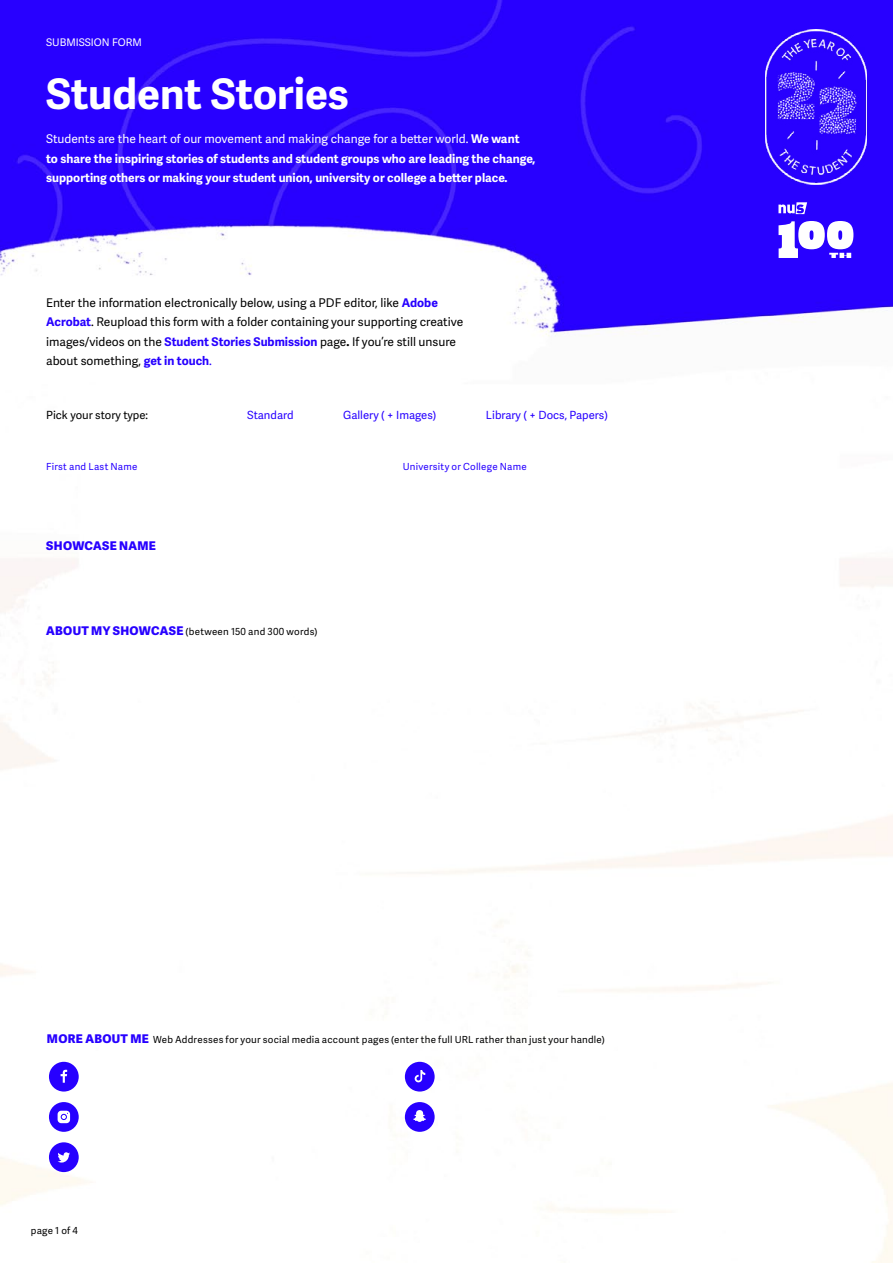
<style>
.page{position:relative;width:893px;height:1263px;background:#fff}
.page>*{position:absolute;margin:0;border:0;box-sizing:border-box;transform-origin:0 0}
.t1{font:700 42px "Adelle Sans";color:#fff}
.t2{font:12px/19.5px "Adelle Sans";color:#000}
.t3{font:700 12px/19.5px "Adelle Sans";color:#fff}
.t4{font:800 12px "Adelle Sans";letter-spacing:.025em;color:#2700ff}
.t5{font:11.25px "Adelle Sans";color:#2700ff}
.t6{font:11.25px "Adelle Sans";color:#000}
.t7{font:10.5px "Adelle Sans";color:#fff}
.t8{font:9.75px "Adelle Sans";letter-spacing:.02em;color:#000}
.t9{font:9.75px "Adelle Sans";letter-spacing:.025em;color:#2700ff}
.s1{font-weight:400}
.s2{font-weight:700;color:#2700ff}
.s3{font-weight:700}
.s4{color:#2700ff}
.s5{font-weight:800;font-size:12px;color:#2700ff}
</style>
<div class="page">
<img style="left:0;top:0;width:893px;height:1263px">
<div style="left:49px;top:1062px;width:30px;height:29px;background:#2700ff;border-radius:50%"></div>
<svg style="left:61px;top:1070px;width:6px;height:13px"></svg>
<div style="left:49px;top:1102px;width:30px;height:30px;background:#2700ff;border-radius:50%"></div>
<svg style="left:58px;top:1111px;width:12px;height:12px"></svg>
<div style="left:49px;top:1142px;width:30px;height:30px;background:#2700ff;border-radius:50%"></div>
<svg style="left:58px;top:1152px;width:12px;height:10px"></svg>
<div style="left:405px;top:1062px;width:30px;height:29px;background:#2700ff;border-radius:50%"></div>
<svg style="left:415px;top:1070px;width:10px;height:12px"></svg>
<div style="left:405px;top:1102px;width:30px;height:30px;background:#2700ff;border-radius:50%"></div>
<svg style="left:413px;top:1110px;width:13px;height:12px"></svg>
<img style="left:765px;top:29px;width:101px;height:156px">
<svg style="left:778px;top:221px;width:75px;height:37px"></svg>
<svg style="left:778px;top:202px;width:29px;height:12px"></svg>
<p class="t7" style="left:46px;top:36px;width:97px">SUBMISSION FORM</p>
<h1 class="t1" style="left:46px;top:69px;width:304px">Student Stories</h1>
<p class="t3" style="left:46px;top:129px;width:491px"><span class="s1">Students are the heart of our movement and making change for a better world.</span> We want<br>to share the inspiring stories of students and student groups who are leading the change, supporting others or making your student union, university or college a better place.</p>
<p class="t2" style="left:46px;top:293px;width:419px">Enter the information electronically below, using a PDF editor, like <span class="s2">Adobe Acrobat</span>. Reupload this form with a folder containing your supporting creative images/videos on the <span class="s2">Student Stories Submission</span> page<span class="s3">.</span> If you’re still unsure about something, <span class="s2">get in touch</span><span class="s4">.</span></p>
<p class="t6" style="left:46px;top:408px;width:104px">Pick your story type:</p>
<p class="t5" style="left:247px;top:408px;width:48px">Standard</p>
<p class="t5" style="left:343px;top:408px;width:95px">Gallery ( + Images)</p>
<p class="t5" style="left:486px;top:408px;width:123px">Library ( + Docs, Papers)</p>
<p class="t9" style="left:46px;top:461px;width:93px">First and Last Name</p>
<p class="t9" style="left:403px;top:461px;width:126px">University or College Name</p>
<p class="t4" style="left:46px;top:539px;width:111px">SHOWCASE NAME</p>
<p class="t8" style="left:46px;top:626px;width:273px"><span class="s5">ABOUT MY SHOWCASE</span> (between 150 and 300 words)</p>
<p class="t8" style="left:47px;top:1034px;width:559px"><span class="s5">MORE ABOUT ME</span> Web Addresses for your social media account pages (enter the full URL rather than just your handle)</p>
<p class="t8" style="left:31px;top:1225px;width:49px">page 1 of 4</p>
</div>
